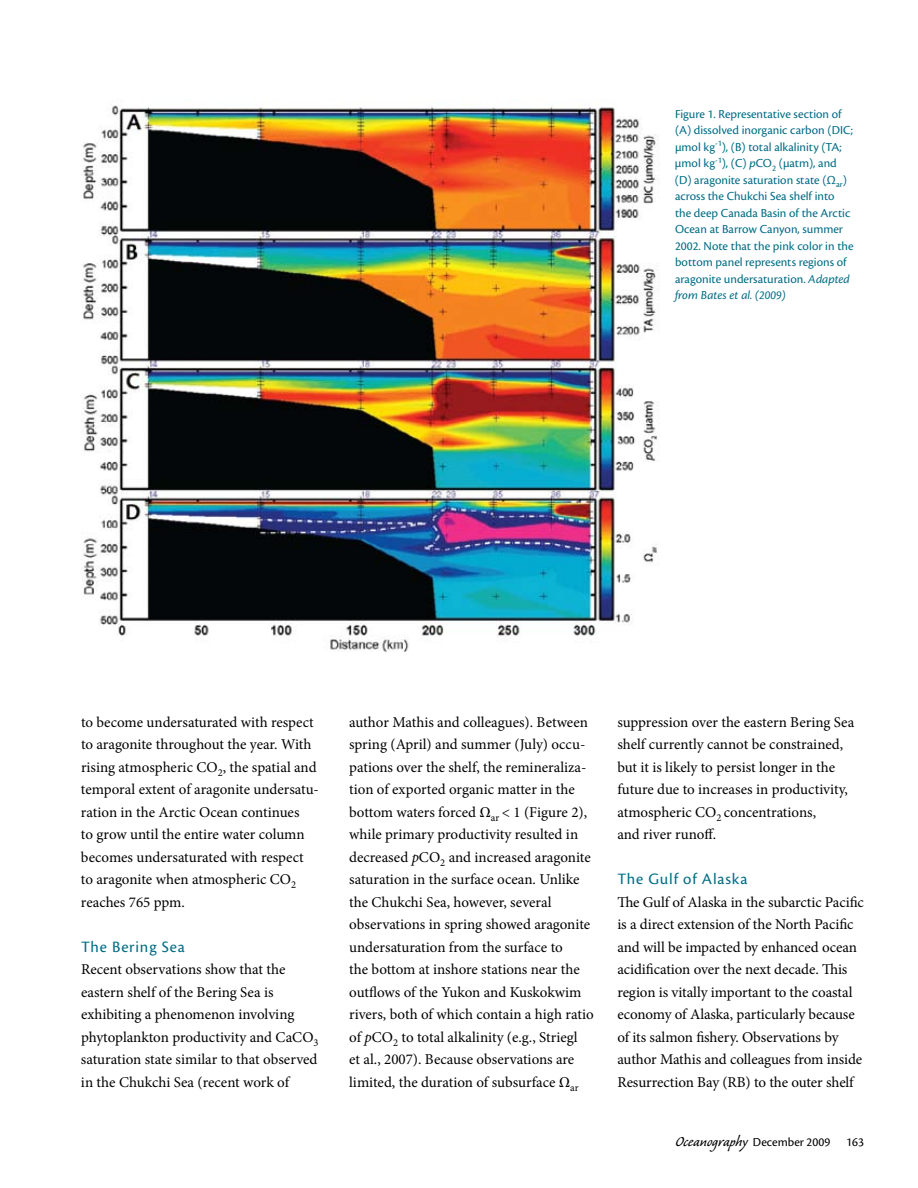
<style>
.page{position:relative;width:918px;height:1188px;background:#fff}
.page>*{position:absolute;margin:0;border:0;box-sizing:border-box;transform-origin:0 0}
.t1{font:18px "Caliban";color:#000}
.t2{font:16.5px "Cronos Pro";letter-spacing:.05em;color:#006c85}
.t3{font:15px/22.5px "Minion Pro";letter-spacing:-.005em;color:#000}
.t4{font:12.75px/16.5px "Cronos Pro";color:#006c85}
.t5{font:12.75px "Cronos Pro";color:#000}
.s1{font-style:italic}
.s2{font-weight:500}
.s3{font-family:"Cronos Pro";font-size:12.75px}
</style>
<div class="page">
<img style="left:81px;top:105px;width:578px;height:547px">
<p class="t4" style="left:675px;top:106px;width:180px">Figure 1. Representative section of (A) dissolved inorganic carbon (DIC; μmol kg<sup>-1</sup>), (B) total alkalinity (TA; μmol kg<sup>-1</sup>), (C) <span class="s1">p</span>CO<sub>2</sub> (μatm), and (D) aragonite saturation state (Ω<sub>ar</sub>) across the Chukchi Sea shelf into the deep Canada Basin of the Arctic Ocean at Barrow Canyon, summer 2002. Note that the pink color in the bottom panel represents regions of aragonite undersaturation. <span class="s1">Adapted from Bates et al. (2009)</span></p>
<p class="t3" style="left:81px;top:711px;width:239px">to become undersaturated with respect to aragonite throughout the year. With rising atmospheric CO<sub>2</sub>, the spatial and temporal extent of aragonite undersatu&shy;ration in the Arctic Ocean continues<br>to grow until the entire water column becomes undersaturated with respect to aragonite when atmospheric CO<sub>2 </sub>reaches 765 ppm.</p>
<p class="t2" style="left:81px;top:937px;width:105px">The Bering Sea</p>
<p class="t3" style="left:81px;top:958px;width:239px">Recent observations show that the eastern shelf of the Bering Sea is exhibiting a phenomenon involving phytoplankton productivity and CaCO<sub>3 </sub>saturation state similar to that observed in the Chukchi Sea (recent work of</p>
<p class="t3" style="left:349px;top:711px;width:246px">author Mathis and colleagues). Between spring (April) and summer (July) occu&shy;pations over the shelf, the remineraliza&shy;tion of exported organic matter in the bottom waters forced <span class="s2">Ω</span><sub>ar</sub> &lt; 1 (Figure 2), while primary productivity resulted in decreased <span class="s1">p</span>CO<sub>2</sub> and increased aragonite saturation in the surface ocean. Unlike the Chukchi Sea, however, several observations in spring showed aragonite undersaturation from the surface to<br>the bottom at inshore stations near the outflows of the Yukon and Kuskokwim rivers, both of which contain a high ratio of <span class="s1">p</span>CO<sub>2</sub> to total alkalinity (e.g., Striegl<br>et al., 2007). Because observations are limited, the duration of subsurface <span class="s2">Ω</span><sub>ar</sub></p>
<p class="t3" style="left:617px;top:711px;width:238px">suppression over the eastern Bering Sea shelf currently cannot be constrained, but it is likely to persist longer in the future due to increases in productivity, atmospheric CO<sub>2</sub> concentrations,<br>and river runoff.</p>
<p class="t2" style="left:617px;top:870px;width:132px">The Gulf of Alaska</p>
<p class="t3" style="left:617px;top:891px;width:248px">The Gulf of Alaska in the subarctic Pacific is a direct extension of the North Pacific and will be impacted by enhanced ocean acidification over the next decade. This region is vitally important to the coastal economy of Alaska, particularly because of its salmon fishery. Observations by author Mathis and colleagues from inside Resurrection Bay (RB) to the outer shelf</p>
<p class="t1" style="left:675px;top:1132px;width:156px">Oceanography <span class="s3">December 2009</span></p>
<p class="t5" style="left:846px;top:1134px;width:19px">163</p>
</div>
